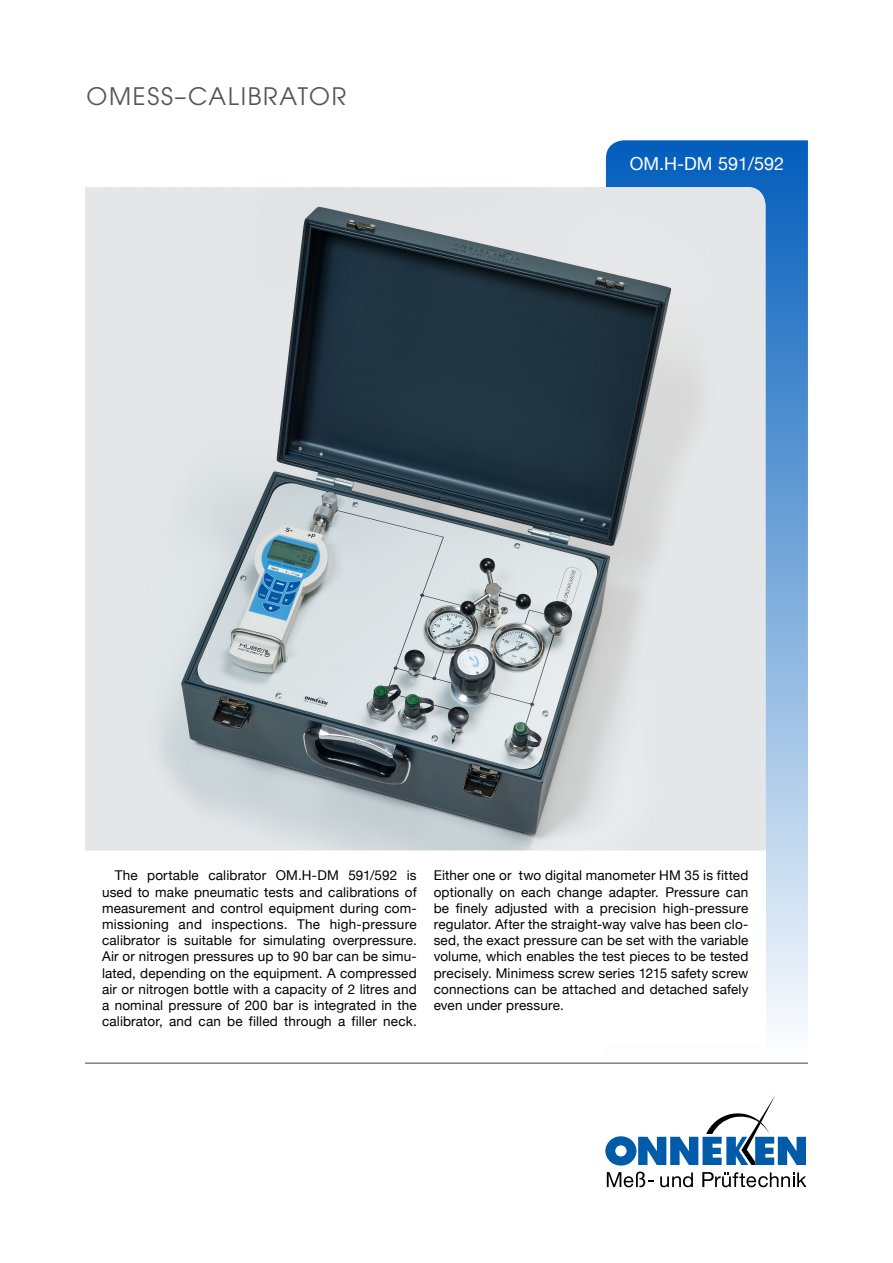
<style>
.page{position:relative;width:893px;height:1263px;background:#fff}
.page>*{position:absolute;margin:0;border:0;box-sizing:border-box;transform-origin:0 0}
.t1{font:24px "Avant Garde";letter-spacing:.07em;color:#565656}
.t2{font:18px "Helvetica Neue";color:#fff}
._10-Seiter_-Onneken{font:13.5px/16.2px "Helvetica Neue";letter-spacing:.01em;color:#000;text-align:justify}
</style>
<div class="page">
<svg style="left:606px;top:140px;width:202px;height:923px;background:#76a7da"></svg>
<svg style="left:605px;top:1096px;width:201px;height:91px"></svg>
<div style="left:85px;top:850px;width:680px;height:196px;background:#fff"></div>
<hr style="left:85px;top:1063px;width:723px;height:1px;background:#3a3e45">
<img style="left:85px;top:187px;width:680px;height:663px">
<p class="t1" style="left:87px;top:82px;width:261px">OMESS–CALIBRATOR</p>
<p class="t2" style="left:630px;top:151px;width:156px">OM.H-DM 591/592</p>
<p class="_10-Seiter_-Onneken" style="left:102px;top:868px;width:316px;text-indent:13px">The portable calibrator OM.H-DM 591/592 is used to make pneumatic tests and calibrations of measurement and control equipment during com&shy;missioning and inspections. The high-pressure calibrator is suitable for simulating overpressure.<br>Air or nitrogen pressures up to 90 bar can be simu&shy;lated, depending on the equipment. A compressed air or nitrogen bottle with a capacity of 2 litres and a nominal pressure of 200 bar is integrated in the calibrator, and can be filled through a filler neck.</p>
<p class="_10-Seiter_-Onneken" style="left:434px;top:868px;width:316px">Either one or two digital manometer HM 35 is fitted optionally on each change adapter. Pressure can be finely adjusted with a precision high-pressure regulator. After the straight-way valve has been clo&shy;sed, the exact pressure can be set with the variable volume, which enables the test pieces to be tested precisely. Minimess screw series 1215 safety screw connections can be attached and detached safely even under pressure.</p>
</div>
